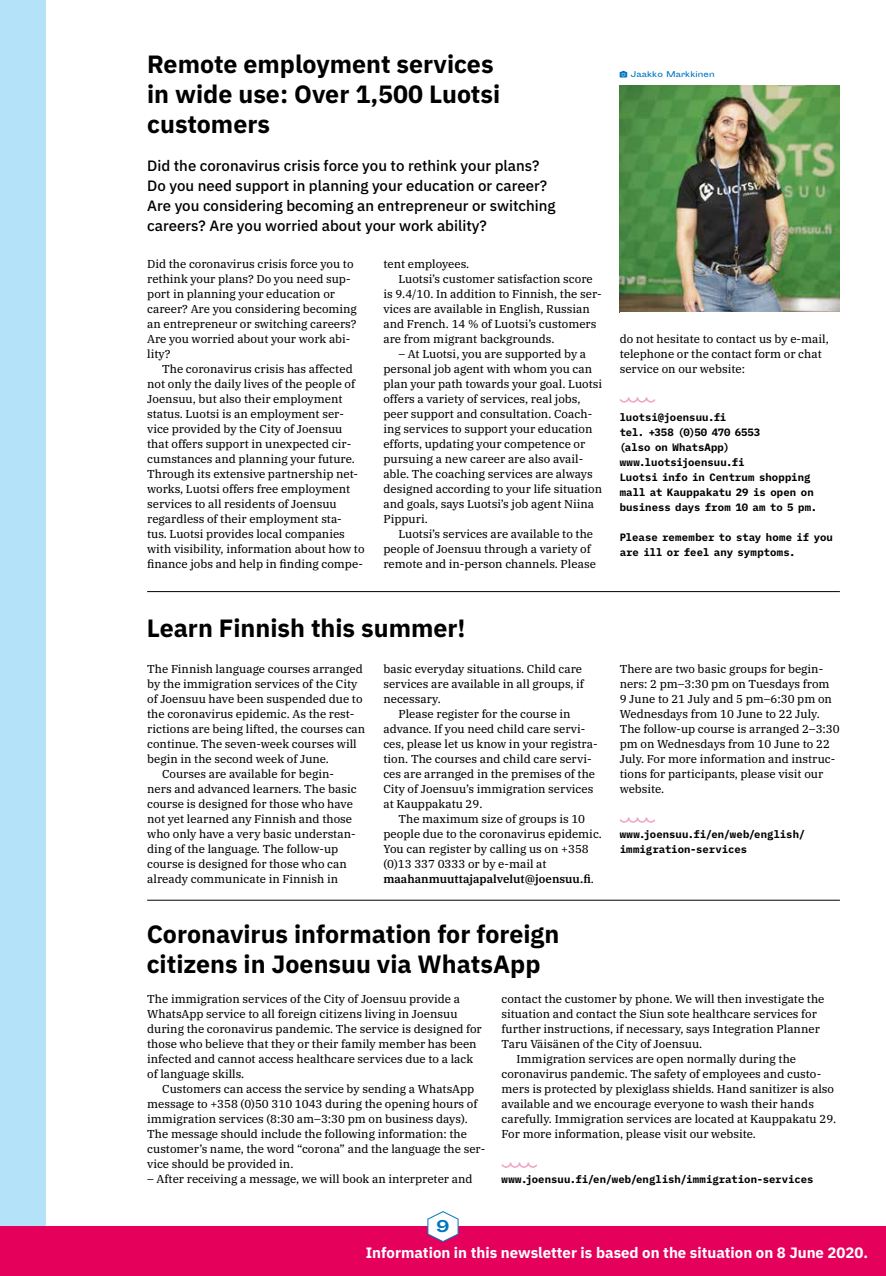
<style>
.page{position:relative;width:886px;height:1276px;background:#b4e2f8}
.page>*{position:absolute;margin:0;border:0;box-sizing:border-box;transform-origin:0 0}
.t1{font:700 25px/30px "IBM Plex Sans";color:#000}
.t2{font:700 15.38px "Sporting Grotesque";color:#0076c0}
.t3{font:500 15px/20px "IBM Plex Sans";color:#000}
.t4{font:700 15px "IBM Plex Sans";color:#fff}
.t5{font:11.5px/15px "IBM Plex Serif Text";color:#000}
.t6{font:600 11.5px "IBM Plex Serif";color:#000}
.t7{font:700 10.62px/15px "IBM Plex Mono";letter-spacing:.005em;color:#000}
.t8{font:7.5px "Sporting Grotesque";letter-spacing:.02em;color:#0076c0}
.s1{font-family:"IBM Plex Serif Text";font-weight:400}
</style>
<div class="page">
<div style="left:46px;top:0;width:840px;height:1227px;background:#fff"></div>
<div style="left:0;top:1226px;width:886px;height:50px;background:#e5005c"></div>
<svg style="left:619px;top:397px;width:36px;height:6px"></svg>
<img style="left:620px;top:85px;width:220px;height:227px">
<hr style="left:147px;top:591px;width:693px;height:1px;background:#000">
<hr style="left:147px;top:900px;width:693px;height:1px;background:#000">
<svg style="left:619px;top:817px;width:36px;height:6px"></svg>
<svg style="left:501px;top:1162px;width:36px;height:6px"></svg>
<svg style="left:427px;top:1211px;width:31px;height:31px"></svg>
<h1 class="t1" style="left:147px;top:47px;width:355px">Remote employment services in wide use: Over 1,500 Luotsi customers</h1>
<h3 class="t3" style="left:147px;top:155px;width:410px">Did the coronavirus crisis force you to rethink your plans?<br>Do you need support in planning your education or career?<br>Are you considering becoming an entrepreneur or switching careers? Are you worried about your work ability?</h3>
<p class="t5" style="left:147px;top:255px;width:211px">Did the coronavirus crisis force you to rethink your plans? Do you need sup&shy;port in planning your education or career? Are you considering becoming an entrepreneur or switching careers?<br>Are you worried about your work abi&shy;lity?</p>
<p class="t5" style="left:147px;top:360px;width:219px;text-indent:15px">The coronavirus crisis has affected not only the daily lives of the people of Joensuu, but also their employment status. Luotsi is an employment ser&shy;vice provided by the City of Joensuu that offers support in unexpected cir&shy;cumstances and planning your future.<br>Through its extensive partnership net&shy;works, Luotsi offers free employment services to all residents of Joensuu regardless of their employment sta-<br>tus. Luotsi provides local companies with visibility, information about how to finance jobs and help in finding compe-</p>
<p class="t5" style="left:383px;top:255px;width:87px">tent employees.</p>
<p class="t5" style="left:398px;top:270px;width:196px">Luotsi’s customer satisfaction score</p>
<p class="t5" style="left:383px;top:285px;width:220px">is 9.4/10. In addition to Finnish, the ser-</p>
<p class="t5" style="left:383px;top:300px;width:208px">vices are available in English, Russian</p>
<p class="t5" style="left:383px;top:315px;width:214px">and French. 14 % of Luotsi’s customers</p>
<p class="t5" style="left:383px;top:330px;width:172px">are from migrant backgrounds.</p>
<p class="t5" style="left:383px;top:345px;width:220px;text-indent:15px">– At Luotsi, you are supported by a personal job agent with whom you can plan your path towards your goal. Luotsi offers a variety of services, real jobs, peer support and consultation. Coach&shy;ing services to support your education efforts, updating your competence or pursuing a new career are also avail&shy;able. The coaching services are always designed according to your life situation and goals, says Luotsi’s job agent Niina Pippuri.</p>
<p class="t5" style="left:383px;top:525px;width:214px;text-indent:15px">Luotsi’s services are available to the people of Joensuu through a variety of remote and in-person channels. Please</p>
<p class="t8" style="left:630px;top:70px;width:86px">Jaakko Markkinen</p>
<p class="t5" style="left:620px;top:330px;width:211px">do not hesitate to contact us by e-mail, telephone or the contact form or chat service on our website:</p>
<p class="t7" style="left:620px;top:409px;width:199px">luotsi@joensuu.fi<br>tel. +358 (0)50 470 6553<br>(also on WhatsApp) www.luotsijoensuu.fi<br>Luotsi info in Centrum shopping mall at Kauppakatu 29 is open on business days from 10 am to 5 pm.</p>
<p class="t7" style="left:620px;top:529px;width:215px">Please remember to stay home if you are ill or feel any symptoms.</p>
<h1 class="t1" style="left:147px;top:611px;width:320px">Learn Finnish this summer!</h1>
<p class="t5" style="left:147px;top:660px;width:217px">The Finnish language courses arranged</p>
<p class="t5" style="left:147px;top:675px;width:212px">by the immigration services of the City</p>
<p class="t5" style="left:147px;top:690px;width:217px">of Joensuu have been suspended due to</p>
<p class="t5" style="left:147px;top:705px;width:209px">the coronavirus epidemic. As the rest-</p>
<p class="t5" style="left:147px;top:720px;width:220px">rictions are being lifted, the courses can</p>
<p class="t5" style="left:147px;top:735px;width:211px">continue. The seven-week courses will</p>
<p class="t5" style="left:147px;top:750px;width:183px">begin in the second week of June.</p>
<p class="t5" style="left:162px;top:765px;width:173px">Courses are available for begin-</p>
<p class="t5" style="left:147px;top:780px;width:211px">ners and advanced learners. The basic</p>
<p class="t5" style="left:147px;top:795px;width:207px">course is designed for those who have</p>
<p class="t5" style="left:147px;top:810px;width:206px">not yet learned any Finnish and those</p>
<p class="t5" style="left:147px;top:825px;width:210px">who only have a very basic understan-</p>
<p class="t5" style="left:147px;top:840px;width:193px">ding of the language. The follow-up</p>
<p class="t5" style="left:147px;top:855px;width:201px">course is designed for those who can</p>
<p class="t5" style="left:147px;top:870px;width:192px">already communicate in Finnish in</p>
<p class="t5" style="left:383px;top:660px;width:202px">basic everyday situations. Child care services are available in all groups, if necessary.</p>
<p class="t5" style="left:383px;top:705px;width:216px;text-indent:15px">Please register for the course in advance. If you need child care servi&shy;ces, please let us know in your registra&shy;tion. The courses and child care servi&shy;ces are arranged in the premises of the City of Joensuu’s immigration services at Kauppakatu 29.</p>
<p class="t5" style="left:383px;top:810px;width:220px;text-indent:15px">The maximum size of groups is 10 people due to the coronavirus epidemic.<br>You can register by calling us on +358 (0)13 337 0333 or by e-mail at</p>
<p class="t6" style="left:383px;top:869px;width:212px">maahanmuuttajapalvelut@joensuu.fi<span class="s1">.</span></p>
<h1 class="t1" style="left:147px;top:917px;width:414px">Coronavirus information for foreign citizens in Joensuu via WhatsApp</h1>
<p class="t5" style="left:620px;top:660px;width:221px">There are two basic groups for begin&shy;ners: 2 pm–3:30 pm on Tuesdays from<br>9 June to 21 July and 5 pm–6:30 pm on Wednesdays from 10 June to 22 July.<br>The follow-up course is arranged 2–3:30 pm on Wednesdays from 10 June to 22<br>July. For more information and instruc&shy;tions for participants, please visit our website.</p>
<p class="t7" style="left:620px;top:825px;width:187px">www.joensuu.fi/en/web/english/ immigration-services</p>
<p class="t5" style="left:147px;top:990px;width:336px">The immigration services of the City of Joensuu provide a WhatsApp service to all foreign citizens living in Joensuu during the coronavirus pandemic. The service is designed for those who believe that they or their family member has been infected and cannot access healthcare services due to a lack of language skills.</p>
<p class="t5" style="left:147px;top:1080px;width:339px;text-indent:15px">Customers can access the service by sending a WhatsApp message to +358 (0)50 310 1043 during the opening hours of immigration services (8:30 am–3:30 pm on business days).<br>The message should include the following information: the customer’s name, the word “corona” and the language the ser&shy;vice should be provided in.</p>
<p class="t5" style="left:147px;top:1170px;width:327px">– After receiving a message, we will book an interpreter and</p>
<h2 class="t2" style="left:436px;top:1217px;width:15px">9</h2>
<p class="t5" style="left:501px;top:990px;width:324px">contact the customer by phone. We will then investigate the</p>
<p class="t5" style="left:501px;top:1005px;width:317px">situation and contact the Siun sote healthcare services for</p>
<p class="t5" style="left:501px;top:1020px;width:320px">further instructions, if necessary, says Integration Planner</p>
<p class="t5" style="left:501px;top:1035px;width:202px">Taru Väisänen of the City of Joensuu.</p>
<p class="t5" style="left:516px;top:1050px;width:281px">Immigration services are open normally during the</p>
<p class="t5" style="left:501px;top:1065px;width:321px">coronavirus pandemic. The safety of employees and custo-</p>
<p class="t5" style="left:501px;top:1080px;width:334px">mers is protected by plexiglass shields. Hand sanitizer is also</p>
<p class="t5" style="left:501px;top:1095px;width:314px">available and we encourage everyone to wash their hands</p>
<p class="t5" style="left:501px;top:1110px;width:336px">carefully. Immigration services are located at Kauppakatu 29.</p>
<p class="t5" style="left:501px;top:1125px;width:256px">For more information, please visit our website.</p>
<p class="t7" style="left:501px;top:1170px;width:313px">www.joensuu.fi/en/web/english/immigration-services</p>
<h3 class="t4" style="left:366px;top:1240px;width:504px">Information in this newsletter is based on the situation on 8 June 2020.</h3>
</div>
